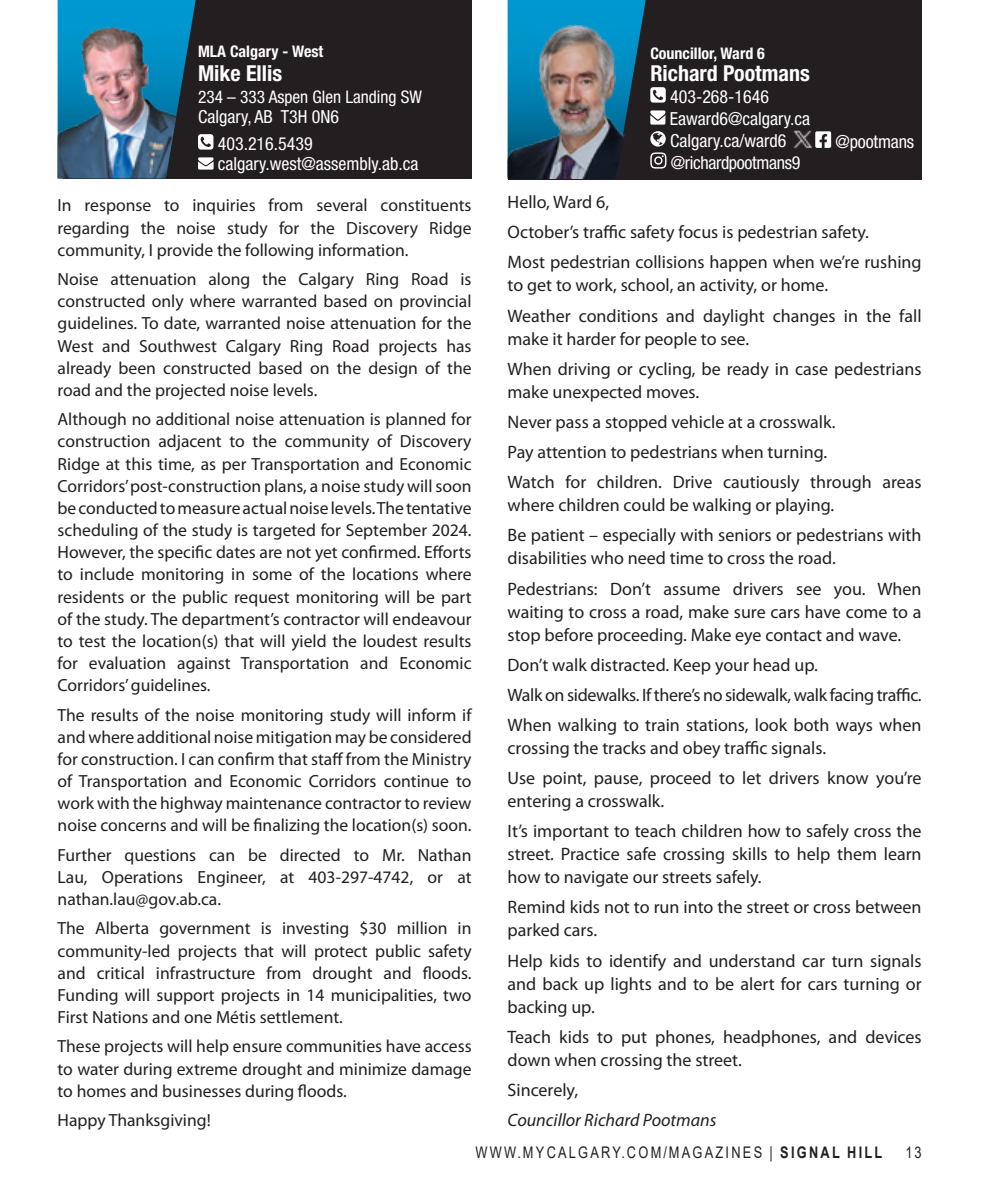
<style>
.page{position:relative;width:990px;height:1188px;background:#fff}
.page>*{position:absolute;margin:0;border:0;box-sizing:border-box;transform-origin:0 0}
.Body_text{font:700 condensed 22px "Helvetica Neue LT Std";color:#fff}
.Body_text-2{font:18px/23px "Myriad Pro";color:#231f20}
.Body_text-3{font:condensed 18px "Helvetica Neue LT Std";color:#fff}
.Body_text-4{font:18px "Myriad Pro";letter-spacing:-.02em;color:#231f20}
.Body_text-5{font:italic 18px "Myriad Pro";color:#231f20}
.Body_text-6{font:condensed 18px "Helvetica Neue LT Std";letter-spacing:-.02em;color:#fff}
.Body_text-7{font:17.6px/22.2px "Myriad Pro";color:#231f20;text-align:justify}
.t1{font:condensed 17.4px "Helvetica Neue LT Std";color:#fff}
.t2{font:16px "Arial";letter-spacing:.175em;color:#231f20;scale:.8 1}
.Body_text-8{font:700 condensed 16px "Helvetica Neue LT Std";color:#fff}
.s1{font-weight:700}
</style>
<div class="page">
<div style="left:508px;top:0;width:414px;height:179px;background:#231f20"></div>
<img style="left:508px;top:0;width:158px;height:177px">
<svg style="left:815px;top:131px;width:16px;height:17px"></svg>
<img style="left:794px;top:131px;width:19px;height:18px">
<div style="left:63px;top:0;width:409px;height:178px;background:#231f20"></div>
<svg style="left:198px;top:134px;width:16px;height:36px"></svg>
<img style="left:58px;top:0;width:138px;height:178px">
<p class="Body_text-8" style="left:198px;top:42px;width:127px">MLA Calgary - West</p>
<p class="Body_text" style="left:198px;top:60px;width:86px">Mike Ellis</p>
<p class="t1" style="left:198px;top:87px;width:226px">234 – 333 Aspen Glen Landing SW</p>
<p class="Body_text-3" style="left:198px;top:107px;width:143px">Calgary, AB T3H 0N6</p>
<p class="Body_text-3" style="left:218px;top:133px;width:97px">403.216.5439</p>
<p class="Body_text-3" style="left:218px;top:153px;width:202px">calgary.west@assembly.ab.ca</p>
<p class="Body_text-7" style="left:58px;top:194px;width:416px">In response to inquiries from several constituents regarding the noise study for the Discovery Ridge community, I provide the following information.</p>
<p class="Body_text-7" style="left:58px;top:268px;width:416px">Noise attenuation along the Calgary Ring Road is constructed only where warranted based on provincial guidelines. To date, warranted noise attenuation for the West and Southwest Calgary Ring Road projects has already been constructed based on the design of the road and the projected noise levels.</p>
<p class="Body_text-7" style="left:58px;top:408px;width:416px">Although no additional noise attenuation is planned for construction adjacent to the community of Discovery Ridge at this time, as per Transportation and Economic Corridors’ post-construction plans, a noise study will soon be conducted to measure actual noise levels. The tentative scheduling of the study is targeted for September 2024.<br>However, the specific dates are not yet confirmed. Efforts to include monitoring in some of the locations where residents or the public request monitoring will be part of the study. The department’s contractor will endeavour to test the location(s) that will yield the loudest results for evaluation against Transportation and Economic Corridors’ guidelines.</p>
<p class="Body_text-7" style="left:58px;top:703px;width:416px">The results of the noise monitoring study will inform if and where additional noise mitigation may be considered for construction. I can confirm that staff from the Ministry of Transportation and Economic Corridors continue to work with the highway maintenance contractor to review noise concerns and will be finalizing the location(s) soon.</p>
<p class="Body_text-7" style="left:58px;top:843px;width:416px">Further questions can be directed to Mr. Nathan Lau, Operations Engineer, at 403-297-4742, or at nathan.lau@gov.ab.ca.</p>
<p class="Body_text-7" style="left:58px;top:917px;width:416px">The Alberta government is investing $30 million in community-led projects that will protect public safety and critical infrastructure from drought and floods.<br>Funding will support projects in 14 municipalities, two First Nations and one Métis settlement.</p>
<p class="Body_text-7" style="left:58px;top:1035px;width:416px">These projects will help ensure communities have access to water during extreme drought and minimize damage to homes and businesses during floods.</p>
<p class="Body_text-7" style="left:58px;top:1109px;width:155px">Happy Thanksgiving!</p>
<p class="Body_text-8" style="left:650px;top:43px;width:116px">Councillor, Ward 6</p>
<p class="Body_text" style="left:650px;top:59px;width:161px">Richard Pootmans</p>
<p class="Body_text-3" style="left:670px;top:86px;width:101px">403-268-1646</p>
<p class="Body_text-3" style="left:670px;top:108px;width:142px">Eaward6@calgary.ca</p>
<p class="Body_text-3" style="left:670px;top:130px;width:118px">Calgary.ca/ward6</p>
<p class="Body_text-6" style="left:671px;top:152px;width:131px">@richardpootmans9</p>
<p class="Body_text-3" style="left:836px;top:131px;width:80px">@pootmans</p>
<p class="Body_text-2" style="left:508px;top:190px;width:103px">Hello, Ward 6,</p>
<p class="Body_text-2" style="left:508px;top:220px;width:363px">October’s traffic safety focus is pedestrian safety.</p>
<p class="Body_text-2" style="left:508px;top:251px;width:416px">Most pedestrian collisions happen when we’re rushing to get to work, school, an activity, or home.</p>
<p class="Body_text-2" style="left:508px;top:304px;width:416px">Weather conditions and daylight changes in the fall make it harder for people to see.</p>
<p class="Body_text-2" style="left:508px;top:357px;width:415px">When driving or cycling, be ready in case pedestrians make unexpected moves.</p>
<p class="Body_text-2" style="left:508px;top:410px;width:330px">Never pass a stopped vehicle at a crosswalk.</p>
<p class="Body_text-2" style="left:508px;top:440px;width:321px">Pay attention to pedestrians when turning.</p>
<p class="Body_text-2" style="left:508px;top:470px;width:416px">Watch for children. Drive cautiously through areas where children could be walking or playing.</p>
<p class="Body_text-2" style="left:508px;top:524px;width:415px">Be patient – especially with seniors or pedestrians with disabilities who need time to cross the road.</p>
<p class="Body_text-2" style="left:508px;top:577px;width:416px;text-align:justify">Pedestrians: Don’t assume drivers see you. When waiting to cross a road, make sure cars have come to a stop before proceeding. Make eye contact and wave.</p>
<p class="Body_text-2" style="left:508px;top:653px;width:312px">Don’t walk distracted. Keep your head up.</p>
<p class="Body_text-4" style="left:508px;top:684px;width:416px">Walk on sidewalks. If there’s no sidewalk, walk facing traffic.</p>
<p class="Body_text-2" style="left:508px;top:713px;width:415px">When walking to train stations, look both ways when crossing the tracks and obey traffic signals.</p>
<p class="Body_text-2" style="left:508px;top:766px;width:416px">Use point, pause, proceed to let drivers know you’re entering a crosswalk.</p>
<p class="Body_text-2" style="left:508px;top:820px;width:416px;text-align:justify">It’s important to teach children how to safely cross the street. Practice safe crossing skills to help them learn how to navigate our streets safely.</p>
<p class="Body_text-2" style="left:508px;top:896px;width:415px">Remind kids not to run into the street or cross between parked cars.</p>
<p class="Body_text-2" style="left:508px;top:949px;width:416px;text-align:justify">Help kids to identify and understand car turn signals and back up lights and to be alert for cars turning or backing up.</p>
<p class="Body_text-2" style="left:508px;top:1025px;width:416px">Teach kids to put phones, headphones, and devices down when crossing the street.</p>
<p class="Body_text-2" style="left:508px;top:1078px;width:72px">Sincerely,</p>
<p class="Body_text-5" style="left:508px;top:1109px;width:210px">Councillor Richard Pootmans</p>
<p class="t2" style="left:475px;top:1141px;width:510px">WWW.MYCALGARY.COM/MAGAZINES | <span class="s1">SIGNAL HILL</span></p>
<p class="t2" style="left:906px;top:1141px;width:22px">13</p>
</div>
